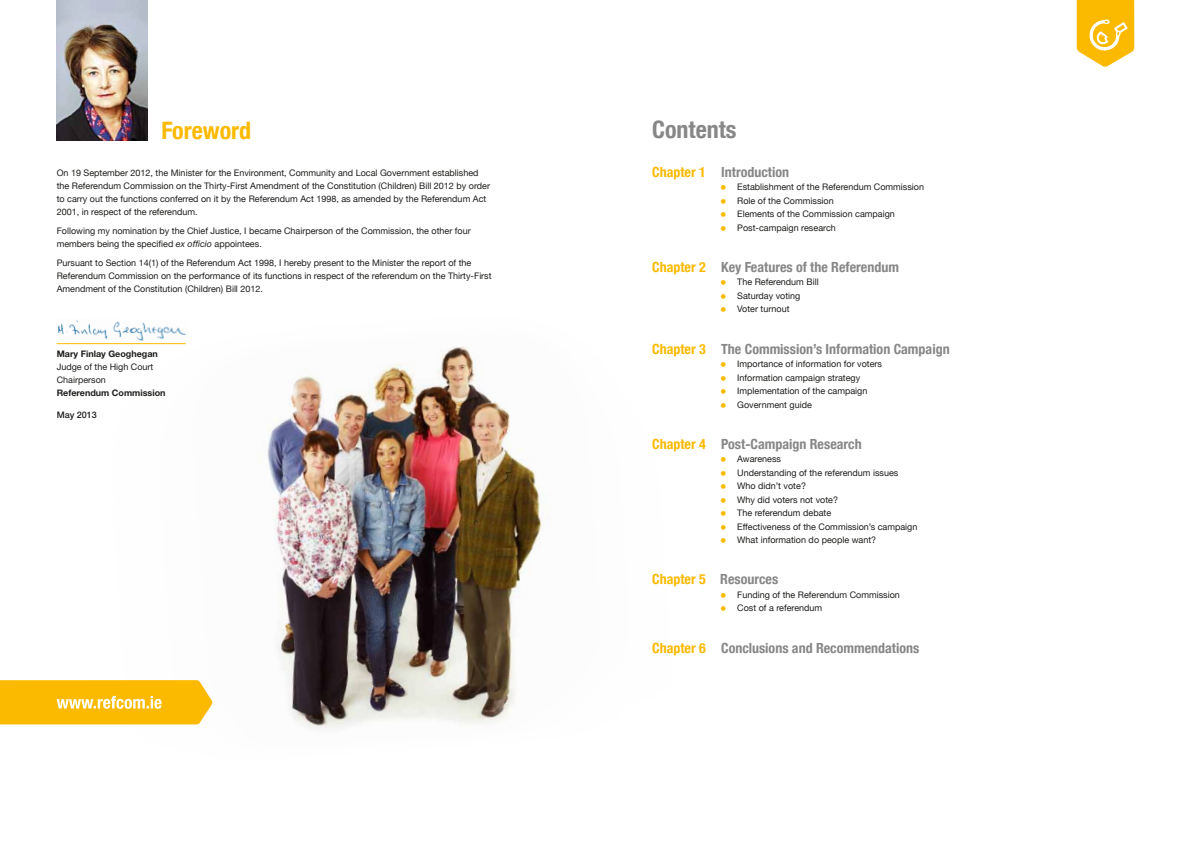
<style>
.page{position:relative;width:1191px;height:842px;background:#fff}
.page>*{position:absolute;margin:0;border:0;box-sizing:border-box;transform-origin:0 0}
.t1{font:700 condensed 24px "Helvetica Neue";color:#fbba00}
.t2{font:700 condensed 24px "Helvetica Neue";color:#878787}
.t3{font:700 condensed 14px "Helvetica Neue";color:#878787}
.t4{font:9px/13px "Helvetica Neue";color:#1d1d1b}
.t5{font:700 9px "Helvetica Neue";color:#1d1d1b}
.t6{font:9px/13px "Helvetica Neue";color:#1d1d1b}
.t7{font:500 9px "Helvetica Neue";color:#1d1d1b}
.s1{font-style:italic}
.s2{color:#fbba00}
.s3{font-size:13px;color:#fbba00}
</style>
<div class="page">
<svg style="left:1076px;top:0;width:58px;height:67px"></svg>
<img style="left:1086px;top:20px;width:42px;height:30px">
<img style="left:89px;top:344px;width:457px;height:385px">
<img style="left:58px;top:320px;width:128px;height:21px">
<hr style="left:57px;top:343px;width:129px;height:1px;background:#fbba00">
<img style="left:57px;top:0;width:90px;height:141px">
<svg style="left:0;top:680px;width:213px;height:44px;background:#fbc018"></svg>
<h1 class="t1" style="left:161px;top:116px;width:91px">Foreword</h1>
<p class="t4" style="left:57px;top:166px;width:435px">On 19 September 2012, the Minister for the Environment, Community and Local Government established the Referendum Commission on the Thirty-First Amendment of the Constitution (Children) Bill 2012 by order to carry out the functions conferred on it by the Referendum Act 1998, as amended by the Referendum Act 2001, in respect of the referendum.</p>
<p class="t4" style="left:57px;top:224px;width:415px">Following my nomination by the Chief Justice, I became Chairperson of the Commission, the other four members being the specified <span class="s1">ex officio</span> appointees.</p>
<p class="t4" style="left:57px;top:256px;width:436px">Pursuant to Section 14(1) of the Referendum Act 1998, I hereby present to the Minister the report of the<br>Referendum Commission on the performance of its functions in respect of the referendum on the Thirty-First<br>Amendment of the Constitution (Children) Bill 2012.</p>
<p class="t5" style="left:57px;top:348px;width:103px">Mary Finlay Geoghegan</p>
<p class="t6" style="left:57px;top:360px;width:98px">Judge of the High Court<br>Chairperson</p>
<p class="t5" style="left:57px;top:387px;width:110px">Referendum Commission</p>
<p class="t7" style="left:57px;top:409px;width:42px">May 2013</p>
<h1 class="t2" style="left:652px;top:115px;width:86px">Contents</h1>
<h2 class="t3" style="left:652px;top:163px;width:138px"><span class="s2">Chapter 1</span> Introduction</h2>
<p class="t4" style="left:720px;top:180px;width:205px"><span class="s3">•</span> Establishment of the Referendum Commission</p>
<p class="t4" style="left:720px;top:194px;width:115px"><span class="s3">•</span> Role of the Commission</p>
<p class="t4" style="left:720px;top:207px;width:176px"><span class="s3">•</span> Elements of the Commission campaign</p>
<p class="t4" style="left:720px;top:221px;width:117px"><span class="s3">•</span> Post-campaign research</p>
<h2 class="t3" style="left:652px;top:258px;width:248px"><span class="s2">Chapter 2</span> Key Features of the Referendum</h2>
<p class="t4" style="left:720px;top:275px;width:100px"><span class="s3">•</span> The Referendum Bill</p>
<p class="t4" style="left:720px;top:289px;width:82px"><span class="s3">•</span> Saturday voting</p>
<p class="t4" style="left:720px;top:302px;width:71px"><span class="s3">•</span> Voter turnout</p>
<h2 class="t3" style="left:652px;top:340px;width:299px"><span class="s2">Chapter 3</span> The Commission’s Information Campaign</h2>
<p class="t4" style="left:720px;top:357px;width:163px"><span class="s3">•</span> Importance of information for voters</p>
<p class="t4" style="left:720px;top:371px;width:141px"><span class="s3">•</span> Information campaign strategy</p>
<p class="t4" style="left:720px;top:384px;width:149px"><span class="s3">•</span> Implementation of the campaign</p>
<p class="t4" style="left:720px;top:398px;width:93px"><span class="s3">•</span> Government guide</p>
<h2 class="t3" style="left:652px;top:435px;width:211px"><span class="s2">Chapter 4</span> Post-Campaign Research</h2>
<p class="t4" style="left:720px;top:452px;width:62px"><span class="s3">•</span> Awareness</p>
<p class="t4" style="left:720px;top:466px;width:180px"><span class="s3">•</span> Understanding of the referendum issues</p>
<p class="t4" style="left:720px;top:479px;width:87px"><span class="s3">•</span> Who didn’t vote?</p>
<p class="t4" style="left:720px;top:493px;width:119px"><span class="s3">•</span> Why did voters not vote?</p>
<p class="t4" style="left:720px;top:506px;width:112px"><span class="s3">•</span> The referendum debate</p>
<p class="t4" style="left:720px;top:520px;width:199px"><span class="s3">•</span> Effectiveness of the Commission’s campaign</p>
<p class="t4" style="left:720px;top:533px;width:157px"><span class="s3">•</span> What information do people want?</p>
<h2 class="t3" style="left:652px;top:571px;width:128px"><span class="s2">Chapter 5</span> Resources</h2>
<p class="t4" style="left:720px;top:588px;width:181px"><span class="s3">•</span> Funding of the Referendum Commission</p>
<p class="t4" style="left:720px;top:602px;width:104px"><span class="s3">•</span> Cost of a referendum</p>
<h2 class="t3" style="left:652px;top:639px;width:269px"><span class="s2">Chapter 6</span> Conclusions and Recommendations</h2>
</div>
